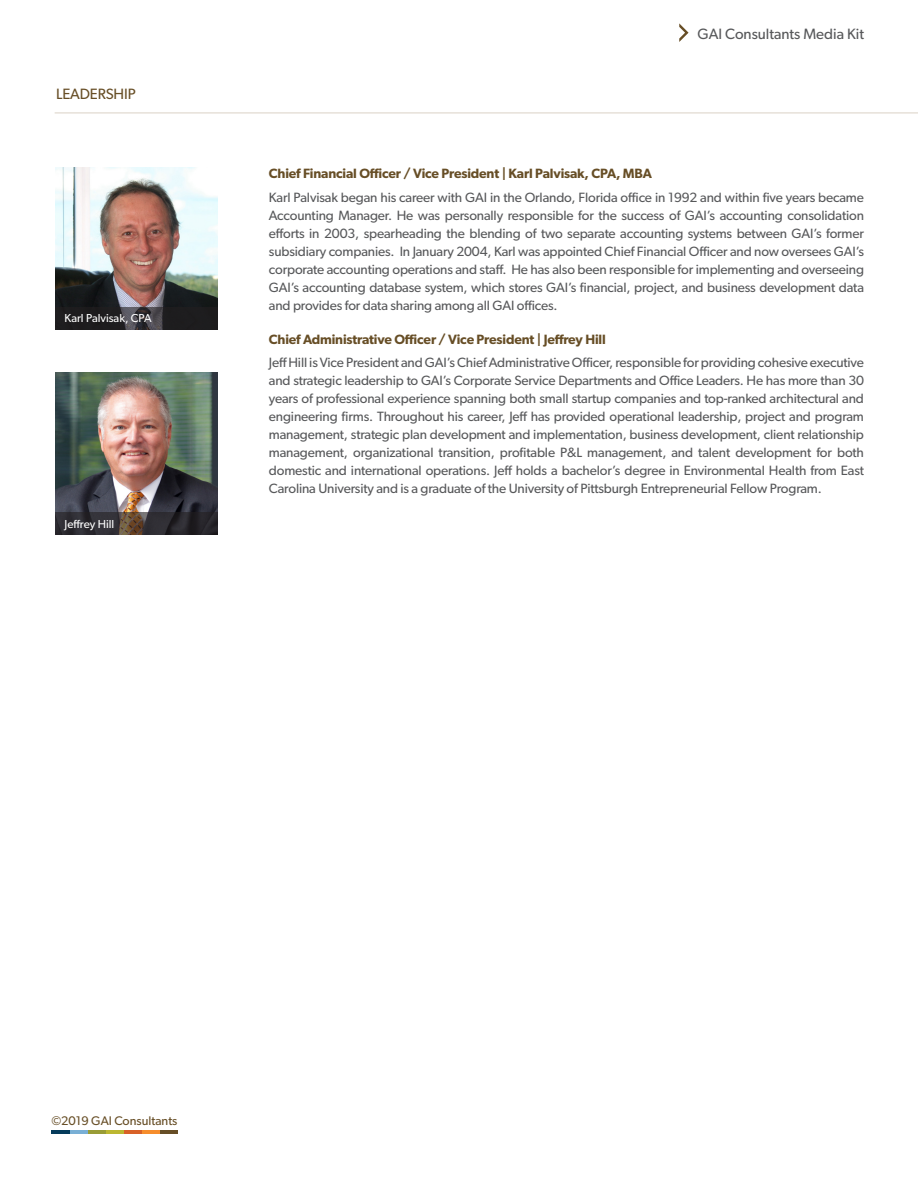
<style>
.page{position:relative;width:918px;height:1188px;background:#fff}
.page>*{position:absolute;margin:0;border:0;box-sizing:border-box;transform-origin:0 0}
.Rear_Page_Title{font:15px "Gibson";color:#57585a}
.t1{font:15px "Gibson";letter-spacing:-.01em;color:#674e26}
.Leadership__Body{font:13.5px/18px "Gibson";letter-spacing:-.01em;color:#57585a;text-align:justify}
.Leadership__Name{font:600 13.5px "Gibson";letter-spacing:-.01em;color:#674e26}
.t2{font:12.6px "Gibson";color:#674e26}
.t3{font:11.7px "Gibson";color:#fff}
</style>
<div class="page">
<hr style="left:160px;top:1130px;width:18px;height:4px;background:#674e26">
<hr style="left:142px;top:1130px;width:18px;height:4px;background:#f68d2c">
<hr style="left:124px;top:1130px;width:18px;height:4px;background:#d86127">
<hr style="left:106px;top:1130px;width:18px;height:4px;background:#bcb731">
<hr style="left:87px;top:1130px;width:19px;height:4px;background:#999c36">
<hr style="left:69px;top:1130px;width:18px;height:4px;background:#79afd5">
<hr style="left:51px;top:1130px;width:18px;height:4px;background:#053b5b">
<img style="left:56px;top:167px;width:162px;height:140px">
<svg style="left:56px;top:307px;width:162px;height:22px;fill:#1e1d1f"></svg>
<hr style="left:55px;top:113px;width:863px;height:1px;background:#dad1c5">
<svg style="left:679px;top:23px;width:10px;height:19px"></svg>
<img style="left:56px;top:373px;width:162px;height:139px">
<svg style="left:56px;top:512px;width:162px;height:23px;fill:#302e32"></svg>
<p class="t1" style="left:56px;top:84px;width:81px">LEADERSHIP</p>
<p class="t3" style="left:65px;top:311px;width:89px">Karl Palvisak, CPA</p>
<p class="t3" style="left:65px;top:517px;width:51px">Jeffrey Hill</p>
<p class="Rear_Page_Title" style="left:698px;top:25px;width:168px">GAI Consultants Media Kit</p>
<p class="Leadership__Name" style="left:269px;top:165px;width:385px">Chief Financial Officer / Vice President | Karl Palvisak, CPA, MBA</p>
<p class="Leadership__Body" style="left:269px;top:188px;width:597px">Karl Palvisak began his career with GAI in the Orlando, Florida office in 1992 and within five years became Accounting Manager. He was personally responsible for the success of GAI’s accounting consolidation efforts in 2003, spearheading the blending of two separate accounting systems between GAI’s former subsidiary companies. In January 2004, Karl was appointed Chief Financial Officer and now oversees GAI’s corporate accounting operations and staff. He has also been responsible for implementing and overseeing GAI’s accounting database system, which stores GAI’s financial, project, and business development data and provides for data sharing among all GAI offices.</p>
<p class="Leadership__Name" style="left:269px;top:331px;width:338px">Chief Administrative Officer / Vice President | Jeffrey Hill</p>
<p class="Leadership__Body" style="left:269px;top:353px;width:597px">Jeff Hill is Vice President and GAI’s Chief Administrative Officer, responsible for providing cohesive executive and strategic leadership to GAI’s Corporate Service Departments and Office Leaders. He has more than 30 years of professional experience spanning both small startup companies and top-ranked architectural and engineering firms. Throughout his career, Jeff has provided operational leadership, project and program management, strategic plan development and implementation, business development, client relationship management, organizational transition, profitable P&amp;L management, and talent development for both domestic and international operations. Jeff holds a bachelor’s degree in Environmental Health from East Carolina University and is a graduate of the University of Pittsburgh Entrepreneurial Fellow Program.</p>
<p class="t2" style="left:51px;top:1113px;width:128px">©2019 GAI Consultants</p>
</div>
